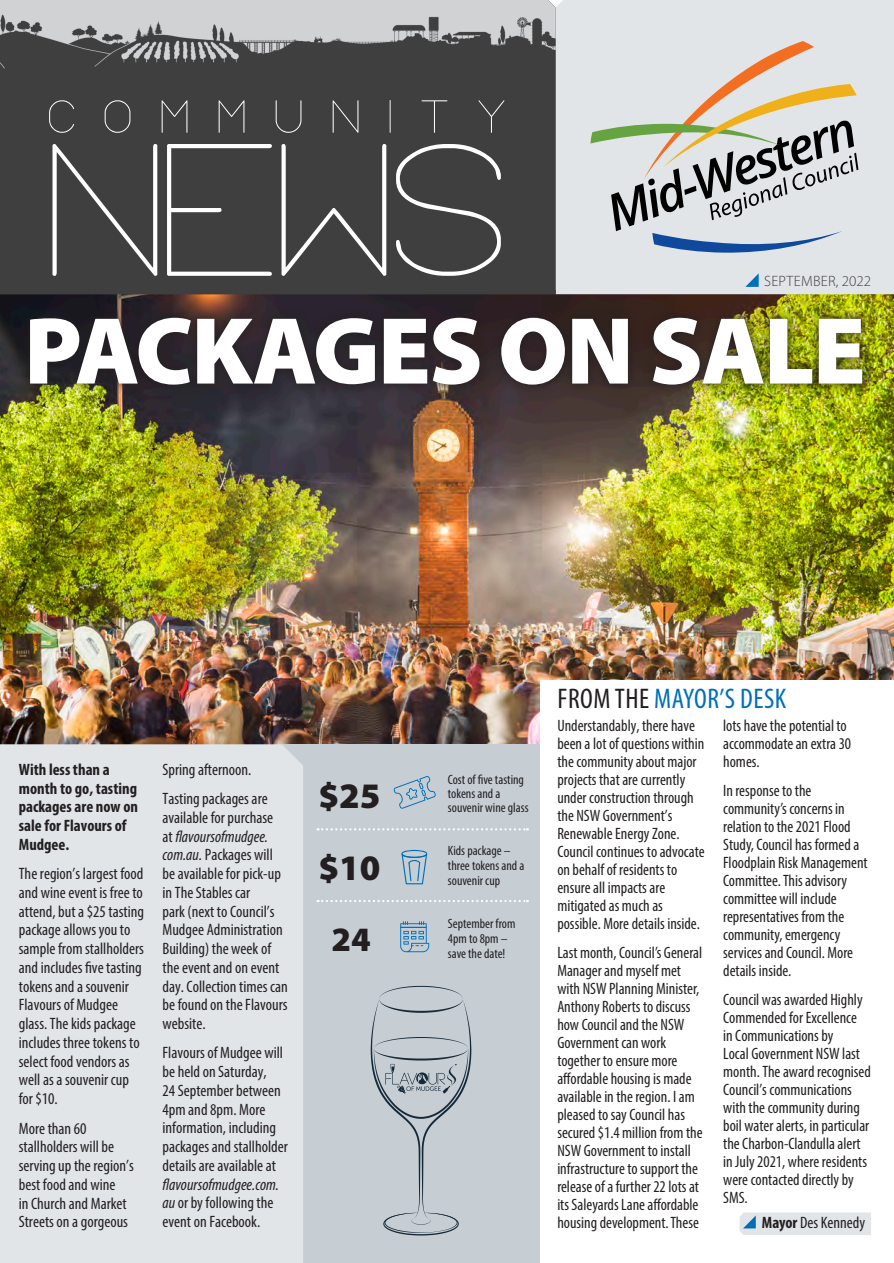
<style>
.page{position:relative;width:894px;height:1263px;background:#fff}
.page>*{position:absolute;margin:0;border:0;box-sizing:border-box;transform-origin:0 0}
.t1{font:900 96px "Myriad Pro";letter-spacing:-.02em;color:#fff}
.t2{font:900 36px "Myriad Pro";color:#231f20}
.t3{font:900 34.2px "Myriad Pro";color:#231f20}
.t4{font:condensed 28.5px "Myriad Pro";letter-spacing:.02em;color:#006fba}
.t5{font:condensed 16.5px/18px "Myriad Pro";color:#231f20}
.t6{font:700 condensed 16.5px/18.8px "Myriad Pro";color:#231f20}
.t7{font:300 15px "Myriad Pro";letter-spacing:.02em;color:#3e3e3f}
.t8{font:condensed 13.5px/15px "Myriad Pro";color:#231f20}
.s1{font-style:italic}
.s2{color:#231f20}
.s3{font-weight:700}
</style>
<div class="page">
<img style="left:0;top:294px;width:893px;height:450px">
<div style="left:282px;top:744px;width:278px;height:519px;background:#c6ced4"></div>
<div style="left:0;top:744px;width:303px;height:519px;background:#e1e5e8"></div>
<div style="left:555px;top:0;width:338px;height:294px;background:#e1e5e8"></div>
<svg style="left:590px;top:41px;width:268px;height:212px;background:#c8c9c4"></svg>
<img style="left:0;top:0;width:555px;height:294px">
<svg style="left:52px;top:144px;width:449px;height:132px;background:#535354"></svg>
<svg style="left:49px;top:100px;width:455px;height:33px;background:#474748"></svg>
<svg style="left:370px;top:986px;width:101px;height:249px"></svg>
<svg style="left:401px;top:850px;width:26px;height:34px"></svg>
<div style="left:540px;top:680px;width:353px;height:583px;background:#fff"></div>
<svg style="left:745px;top:273px;width:13px;height:14px"></svg>
<svg style="left:18px;top:307px;width:855px;height:89px;background:#373123"></svg>
<svg style="left:739px;top:1212px;width:132px;height:23px;background:#dbe2e7"></svg>
<svg style="left:393px;top:776px;width:43px;height:33px"></svg>
<svg style="left:400px;top:921px;width:29px;height:31px"></svg>
<svg style="left:317px;top:828px;width:211px;height:2px"></svg>
<svg style="left:317px;top:900px;width:211px;height:2px"></svg>
<p class="t7" style="left:764px;top:272px;width:108px">SEPTEMBER, 2022</p>
<p class="t1" style="left:24px;top:287px;width:843px">PACKAGES ON SALE</p>
<p class="t6" style="left:19px;top:759px;width:121px">With less than a month to go, tasting packages are now on sale for Flavours of<br>Mudgee.</p>
<p class="t5" style="left:19px;top:864px;width:127px;line-height:18.8px">The region’s largest food and wine event is free to attend, but a $25 tasting package allows you to sample from stallholders and includes five tasting tokens and a souvenir<br>Flavours of Mudgee glass. The kids package includes three tokens to select food vendors as well as a souvenir cup for $10.</p>
<p class="t5" style="left:19px;top:1118px;width:117px;line-height:18.8px">More than 60 stallholders will be serving up the region’s best food and wine<br>in Church and Market<br>Streets on a gorgeous</p>
<p class="t5" style="left:162px;top:760px;width:90px">Spring afternoon.</p>
<p class="t5" style="left:162px;top:789px;width:127px;line-height:18.8px">Tasting packages are available for purchase<br>at <span class="s1">flavoursofmudgee. com.au.</span> Packages will be available for pick-up in The Stables car<br>park (next to Council’s<br>Mudgee Administration<br>Building) the week of the event and on event day. Collection times can be found on the Flavours website.</p>
<p class="t5" style="left:162px;top:1043px;width:127px;line-height:18.8px">Flavours of Mudgee will be held on Saturday,<br>24 September between<br>4pm and 8pm. More information, including packages and stallholder details are available at <span class="s1">flavoursofmudgee.com. au</span> or by following the event on Facebook.</p>
<p class="t2" style="left:318px;top:772px;width:63px">$25</p>
<p class="t2" style="left:318px;top:844px;width:63px">$10</p>
<p class="t3" style="left:331px;top:916px;width:41px">24</p>
<p class="t8" style="left:448px;top:773px;width:82px;line-height:13.5px">Cost of five tasting tokens and a souvenir wine glass</p>
<p class="t8" style="left:448px;top:843px;width:78px">Kids package – three tokens and a souvenir cup</p>
<p class="t8" style="left:448px;top:915px;width:69px">September from<br>4pm to 8pm – save the date!</p>
<p class="t4" style="left:557px;top:681px;width:230px"><span class="s2">FROM THE</span> MAYOR’S DESK</p>
<p class="t5" style="left:557px;top:717px;width:149px">Understandably, there have been a lot of questions within the community about major projects that are currently under construction through the NSW Government’s<br>Renewable Energy Zone.<br>Council continues to advocate on behalf of residents to ensure all impacts are mitigated as much as possible. More details inside.</p>
<p class="t5" style="left:557px;top:943px;width:147px">Last month, Council’s General<br>Manager and myself met with NSW Planning Minister,<br>Anthony Roberts to discuss how Council and the NSW<br>Government can work together to ensure more affordable housing is made available in the region. I am pleased to say Council has secured $1.4 million from the<br>NSW Government to install infrastructure to support the release of a further 22 lots at its Saleyards Lane affordable housing development. These</p>
<p class="t5" style="left:723px;top:717px;width:129px">lots have the potential to accommodate an extra 30 homes.</p>
<p class="t5" style="left:723px;top:781px;width:146px">In response to the community’s concerns in relation to the 2021 Flood<br>Study, Council has formed a<br>Floodplain Risk Management<br>Committee. This advisory committee will include representatives from the community, emergency services and Council. More details inside.</p>
<p class="t5" style="left:723px;top:990px;width:149px">Council was awarded Highly<br>Commended for Excellence<br>in Communications by<br>Local Government NSW last month. The award recognised<br>Council’s communications with the community during boil water alerts, in particular the Charbon-Clandulla alert in July 2021, where residents were contacted directly by<br>SMS.</p>
<p class="t5" style="left:761px;top:1213px;width:105px"><span class="s3">Mayor</span> Des Kennedy</p>
</div>
